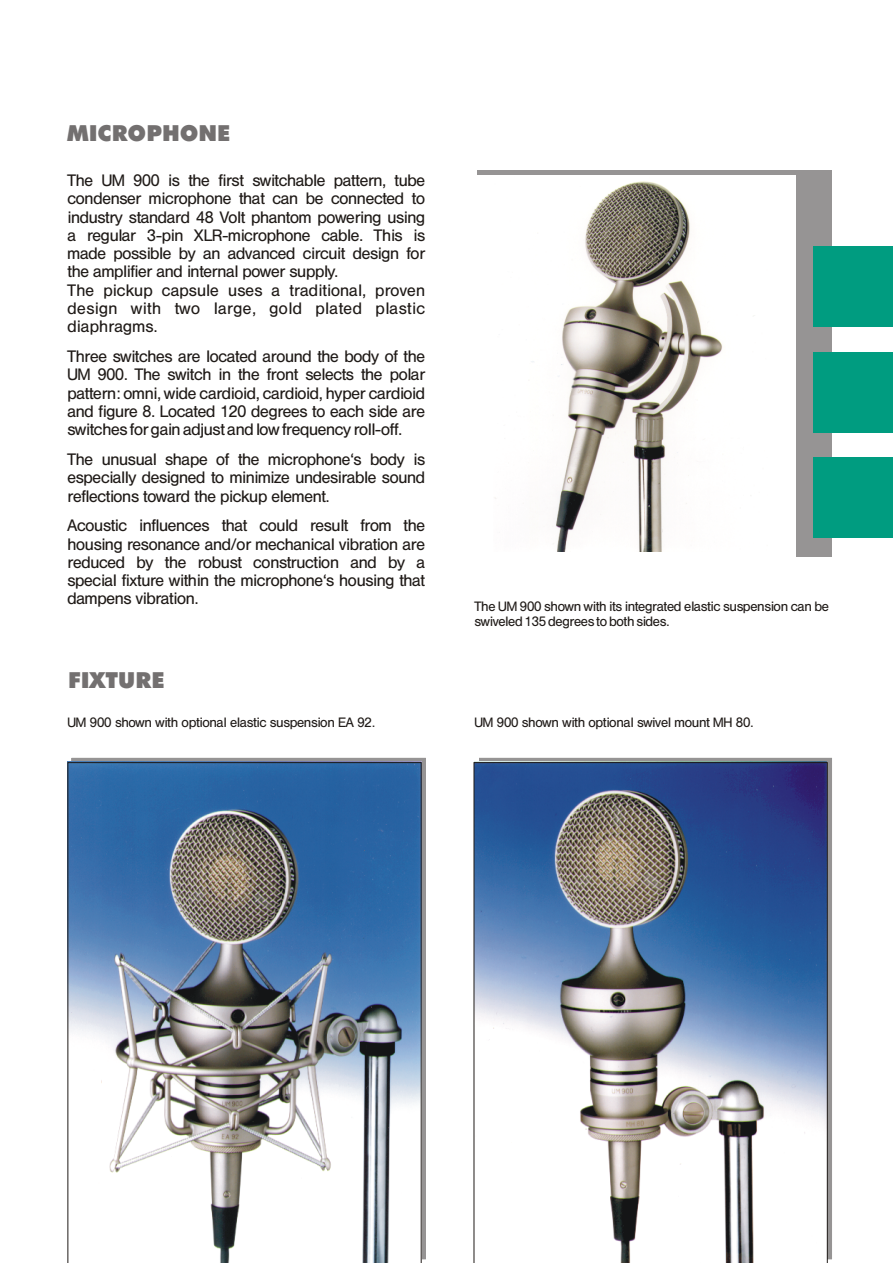
<style>
.page{position:relative;width:893px;height:1263px;background:#fff}
.page>*{position:absolute;margin:0;border:0;box-sizing:border-box;transform-origin:0 0}
.t1{font:900 22.05px "Futura BT";color:#737070}
.t2{font:16.5px/18.3px "Hel Reg";color:#1f1a17;text-align:justify}
.t3{font:13.5px/15px "Hel Reg";color:#1f1a17}
</style>
<div class="page">
<img style="left:494px;top:174px;width:275px;height:378px">
<div style="left:796px;top:170px;width:35px;height:386px;background:#969494"></div>
<hr style="left:477px;top:170px;width:354px;height:4px;background:#969494">
<hr style="left:478px;top:760px;width:354px;height:2px;background:#969494">
<img style="left:474px;top:762px;width:353px;height:501px">
<img style="left:68px;top:762px;width:353px;height:501px">
<div style="left:813px;top:352px;width:80px;height:80px;background:#009c80"></div>
<div style="left:813px;top:247px;width:80px;height:80px;background:#009c80"></div>
<div style="left:813px;top:458px;width:80px;height:80px;background:#009c80"></div>
<h1 class="t1" style="left:67px;top:124px;width:165px">MICROPHONE</h1>
<p class="t2" style="left:68px;top:172px;width:359px;text-align:left">The UM 900 is the first switchable pattern, tube condenser microphone that can be connected to industry standard 48 Volt phantom powering using a regular 3-pin XLR-microphone cable. This is made possible by an advanced circuit design for the amplifier and internal power supply.<br>The pickup capsule uses a traditional, proven design with two large, gold plated plastic diaphragms.</p>
<p class="t2" style="left:68px;top:348px;width:359px">Three switches are located around the body of the UM 900. The switch in the front selects the polar pattern: omni, wide cardioid, cardioid, hyper cardioid and figure 8. Located 120 degrees to each side are switches for gain adjust and low frequency roll-off.</p>
<p class="t2" style="left:68px;top:451px;width:359px">The unusual shape of the microphone's body is especially designed to minimize undesirable sound reflections toward the pickup element.</p>
<p class="t2" style="left:68px;top:517px;width:359px">Acoustic influences that could result from the housing resonance and/or mechanical vibration are reduced by the robust construction and by a special fixture within the microphone's housing that dampens vibration.</p>
<h1 class="t1" style="left:68px;top:671px;width:98px">FIXTURE</h1>
<p class="t3" style="left:475px;top:600px;width:356px">The UM 900 shown with its integrated elastic suspension can be swiveled 135 degrees to both sides.</p>
<p class="t3" style="left:68px;top:715px;width:309px">UM 900 shown with optional elastic suspension EA 92.</p>
<p class="t3" style="left:475px;top:715px;width:280px">UM 900 shown with optional swivel mount MH 80.</p>
</div>
